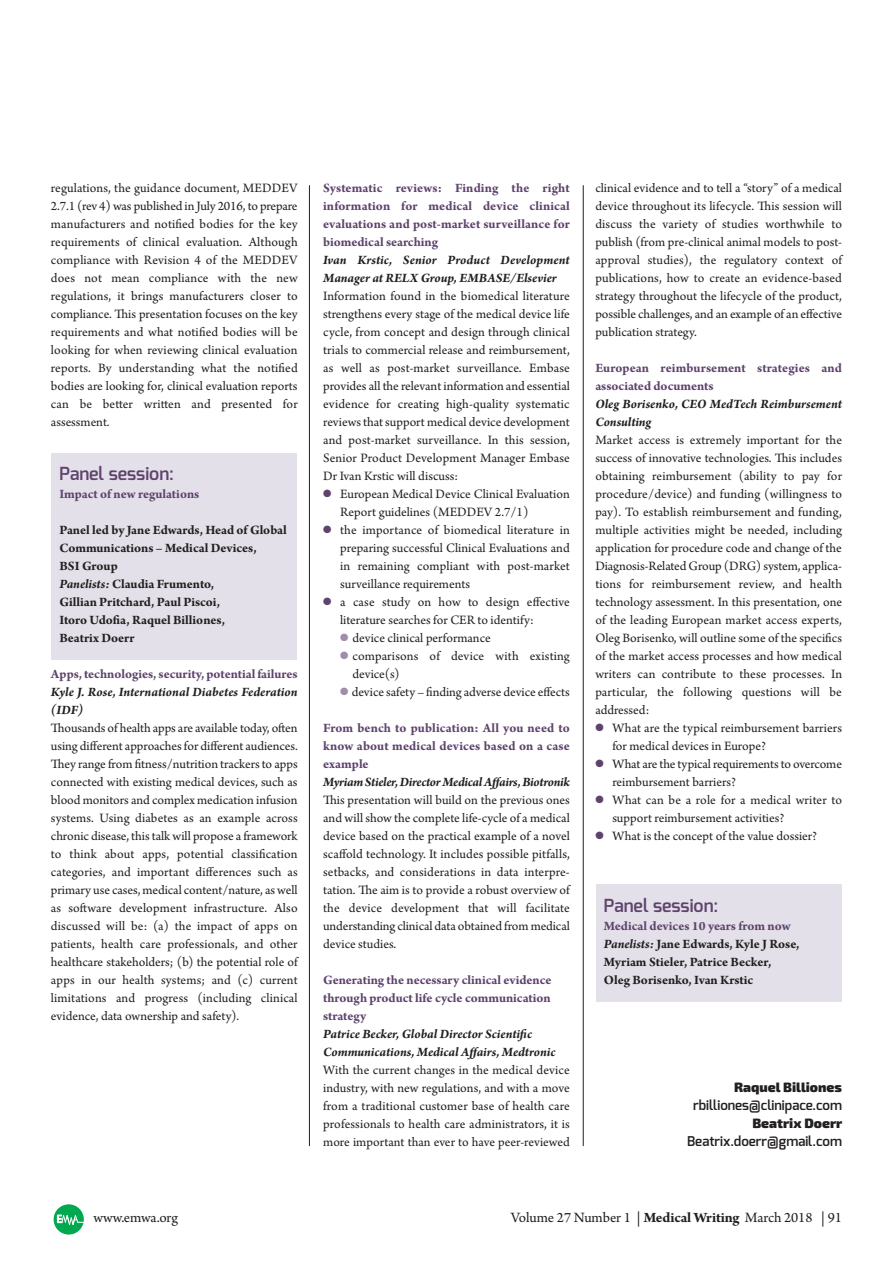
<style>
.page{position:relative;width:893px;height:1263px;background:#fff}
.page>*{position:absolute;margin:0;border:0;box-sizing:border-box;transform-origin:0 0}
.t1{font:600 18px "Exo";color:#5e436c}
.t2{font:15px "Arno Pro";letter-spacing:-.005em;color:#231f20}
.t3{font:13.5px/18px "Arno Pro";color:#231f20;text-align:justify}
.t4{font:700 13.5px/18px "Arno Pro";color:#5e436c;text-align:justify}
.t5{font:700 13.5px/18px "Arno Pro";color:#231f20}
.t6{font:italic 700 13.5px/18px "Arno Pro";color:#231f20}
.t7{font:600 13.5px "Exo";color:#231f20}
.t8{font:italic 700 13.5px "Arno Pro";letter-spacing:-.025em;color:#231f20}
.t9{font:900 13.5px "Exo 2";color:#231f20}
.s1{font-style:italic}
.s2{color:#5e436c}
.s3{color:#9e8eab}
.s4{font-weight:700}
</style>
<div class="page">
<svg style="left:54px;top:1204px;width:30px;height:31px"></svg>
<div style="left:51px;top:454px;width:246px;height:206px;background:#e3e0e9"></div>
<div style="left:596px;top:885px;width:246px;height:117px;background:#e3e0e9"></div>
<hr style="left:583px;top:185px;width:1px;height:961px;background:#231f20">
<hr style="left:309px;top:185px;width:1px;height:961px;background:#231f20">
<p class="t3" style="left:51px;top:180px;width:248px">regulations, the guidance document, MEDDEV 2.7.1 (rev 4) was published in July 2016, to prepare manufacturers and notified bodies for the key requirements of clinical evaluation. Although compliance with Revision 4 of the MEDDEV does not mean compliance with the new regulations, it brings manufacturers closer to compliance. This presentation focuses on the key requirements and what notified bodies will be looking for when reviewing clinical evaluation reports. By understanding what the notified bodies are looking for, clinical evaluation reports can be better written and presented for assessment.</p>
<h1 class="t1" style="left:59px;top:466px;width:116px">Panel session:</h1>
<p class="t4" style="left:59px;top:486px;width:141px">Impact of new regulations</p>
<p class="t5" style="left:59px;top:522px;width:229px">Panel led by Jane Edwards, Head of Global<br>Communications – Medical Devices,<br>BSI Group<br><span class="s1">Panelists:</span> Claudia Frumento,<br>Gillian Pritchard, Paul Piscoi,<br>Itoro Udofia, Raquel Billiones,<br>Beatrix Doerr</p>
<p class="t4" style="left:51px;top:666px;width:248px">Apps, technologies, security, potential failures</p>
<p class="t6" style="left:51px;top:684px;width:248px">Kyle J. Rose, International Diabetes Federation (IDF)</p>
<p class="t3" style="left:51px;top:720px;width:248px">Thousands of health apps are available today, often using different approaches for different audiences.<br>They range from fitness/nutrition trackers to apps connected with existing medical devices, such as blood monitors and complex medication infusion systems. Using diabetes as an example across chronic disease, this talk will propose a framework to think about apps, potential classification categories, and important differences such as primary use cases, medical content/nature, as well as software development infrastructure. Also discussed will be: (a) the impact of apps on patients, health care professionals, and other healthcare stakeholders; (b) the potential role of apps in our health systems; and (c) current limitations and progress (including clinical evidence, data ownership and safety).</p>
<p class="t4" style="left:323px;top:180px;width:248px">Systematic reviews: Finding the right information for medical device clinical evaluations and post-market surveillance for biomedical searching</p>
<p class="t6" style="left:323px;top:252px;width:248px">Ivan Krstic, Senior Product Development<br>Manager at RELX Group, EMBASE/Elsevier</p>
<p class="t3" style="left:323px;top:288px;width:248px">Information found in the biomedical literature strengthens every stage of the medical device life cycle, from concept and design through clinical trials to commercial release and reimbursement, as well as post-market surveillance. Embase provides all the relevant information and essential evidence for creating high-quality systematic reviews that support medical device development and post-market surveillance. In this session, Senior Product Development Manager Embase Dr Ivan Krstic will discuss:</p>
<p class="t3" style="left:340px;top:486px;width:231px;text-indent:-17px"><span class="s2">●</span> European Medical Device Clinical Evaluation<br>Report guidelines (MEDDEV 2.7/1)</p>
<p class="t3" style="left:340px;top:522px;width:231px;text-indent:-17px"><span class="s2">●</span> the importance of biomedical literature in preparing successful Clinical Evaluations and in remaining compliant with post-market surveillance requirements</p>
<p class="t3" style="left:340px;top:594px;width:231px;text-indent:-17px"><span class="s2">●</span> a case study on how to design effective literature searches for CER to identify:</p>
<p class="t3" style="left:340px;top:630px;width:152px"><span class="s3">●</span> device clinical performance</p>
<p class="t3" style="left:352px;top:648px;width:219px;text-indent:-12px"><span class="s3">●</span> comparisons of device with existing device(s)</p>
<p class="t3" style="left:340px;top:684px;width:231px"><span class="s3">●</span> device safety – finding adverse device effects</p>
<p class="t4" style="left:323px;top:720px;width:248px">From bench to publication: All you need to know about medical devices based on a case example</p>
<p class="t8" style="left:323px;top:777px;width:248px">Myriam Stieler, Director Medical Affairs, Biotronik</p>
<p class="t3" style="left:323px;top:792px;width:248px">This presentation will build on the previous ones and will show the complete life-cycle of a medical device based on the practical example of a novel scaffold technology. It includes possible pitfalls, setbacks, and considerations in data interpre - tation. The aim is to provide a robust overview of the device development that will facilitate understanding clinical data obtained from medical device studies.</p>
<p class="t4" style="left:323px;top:972px;width:230px">Generating the necessary clinical evidence through product life cycle communication strategy</p>
<p class="t6" style="left:323px;top:1026px;width:234px">Patrice Becker, Global Director Scientific<br>Communications, Medical Affairs, Medtronic</p>
<p class="t3" style="left:323px;top:1062px;width:248px">With the current changes in the medical device industry, with new regulations, and with a move from a traditional customer base of health care professionals to health care administrators, it is more important than ever to have peer-reviewed</p>
<p class="t3" style="left:595px;top:180px;width:248px">clinical evidence and to tell a “story” of a medical device throughout its lifecycle. This session will discuss the variety of studies worthwhile to publish (from pre-clinical animal models to post&shy;approval studies), the regulatory context of publications, how to create an evidence-based strategy throughout the lifecycle of the product, possible challenges, and an example of an effective publication strategy.</p>
<p class="t4" style="left:595px;top:360px;width:248px">European reimbursement strategies and associated documents</p>
<p class="t6" style="left:595px;top:396px;width:248px">Oleg Borisenko, CEO MedTech Reimbursement<br>Consulting</p>
<p class="t3" style="left:595px;top:432px;width:248px">Market access is extremely important for the success of innovative technologies. This includes obtaining reimbursement (ability to pay for procedure/device) and funding (willingness to pay). To establish reimbursement and funding, multiple activities might be needed, including application for procedure code and change of the Diagnosis-Related Group (DRG) system, applica - tions for reimbursement review, and health technology assessment. In this presentation, one of the leading European market access experts, Oleg Borisenko, will outline some of the specifics of the market access processes and how medical writers can contribute to these processes. In particular, the following questions will be addressed:</p>
<p class="t3" style="left:612px;top:720px;width:231px;text-indent:-17px"><span class="s2">●</span> What are the typical reimbursement barriers for medical devices in Europe?</p>
<p class="t3" style="left:612px;top:756px;width:231px;text-indent:-17px"><span class="s2">●</span> What are the typical requirements to overcome reimbursement barriers?</p>
<p class="t3" style="left:612px;top:792px;width:231px;text-indent:-17px"><span class="s2">●</span> What can be a role for a medical writer to support reimbursement activities?</p>
<p class="t3" style="left:595px;top:828px;width:223px"><span class="s2">●</span> What is the concept of the value dossier?</p>
<h1 class="t1" style="left:604px;top:898px;width:116px">Panel session:</h1>
<p class="t5" style="left:604px;top:918px;width:197px"><span class="s2">Medical devices 10 years from now </span><span class="s1">Panelists:</span> Jane Edwards, Kyle J Rose, Myriam Stieler, Patrice Becker, Oleg Borisenko, Ivan Krstic</p>
<p class="t9" style="left:734px;top:1083px;width:109px">Raquel Billiones</p>
<p class="t7" style="left:693px;top:1099px;width:150px">rbilliones@clinipace.com</p>
<p class="t9" style="left:752px;top:1119px;width:91px">Beatrix Doerr</p>
<p class="t7" style="left:687px;top:1135px;width:156px">Beatrix.doerr@gmail.com</p>
<p class="t2" style="left:93px;top:1212px;width:86px">www.emwa.org</p>
<p class="t2" style="left:511px;top:1212px;width:333px">Volume 27 Number 1 | <span class="s4">Medical Writing</span> March 2018 | 91</p>
</div>
